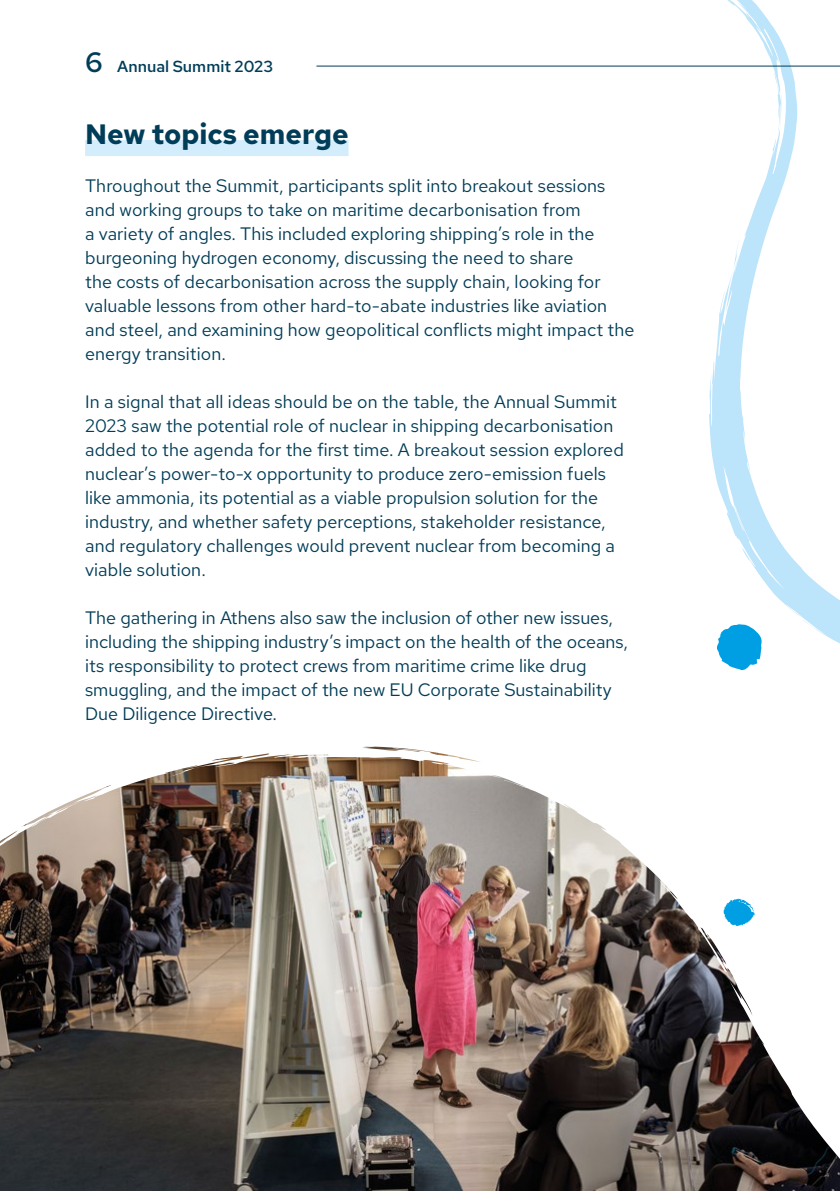
<style>
.page{position:relative;width:840px;height:1191px;background:#fff}
.page>*{position:absolute;margin:0;border:0;box-sizing:border-box;transform-origin:0 0}
.t1{font:700 28px "Red Hat Text";color:#003d58}
.t2{font:18px/24px "Red Hat Text";letter-spacing:.005em;color:#003d58}
.t3{font:500 16px "Red Hat Text";color:#003d58}
.s1{font-size:28px}
</style>
<div class="page">
<img style="left:0;top:746px;width:839px;height:445px">
<svg style="left:42px;top:815px;width:5px;height:3px"></svg>
<svg style="left:708px;top:0;width:131px;height:670px"></svg>
<svg style="left:779px;top:87px;width:2px;height:7px"></svg>
<svg style="left:723px;top:898px;width:31px;height:28px"></svg>
<hr style="left:316px;top:66px;width:523px;height:1px;background:#003d58">
<div style="left:85px;top:140px;width:263px;height:16px;background:#d4edfc"></div>
<p class="t3" style="left:85px;top:56px;width:189px"><span class="s1">6</span> Annual Summit 2023</p>
<h1 class="t1" style="left:85px;top:115px;width:265px">New topics emerge</h1>
<p class="t2" style="left:85px;top:173px;width:550px">Throughout the Summit, participants split into breakout sessions and working groups to take on maritime decarbonisation from<br>a variety of angles. This included exploring shipping’s role in the burgeoning hydrogen economy, discussing the need to share<br>the costs of decarbonisation across the supply chain, looking for valuable lessons from other hard-to-abate industries like aviation and steel, and examining how geopolitical conflicts might impact the energy transition.</p>
<p class="t2" style="left:85px;top:389px;width:540px">In a signal that all ideas should be on the table, the Annual Summit 2023 saw the potential role of nuclear in shipping decarbonisation added to the agenda for the first time. A breakout session explored nuclear’s power-to-x opportunity to produce zero-emission fuels like ammonia, its potential as a viable propulsion solution for the industry, and whether safety perceptions, stakeholder resistance, and regulatory challenges would prevent nuclear from becoming a viable solution.</p>
<p class="t2" style="left:85px;top:605px;width:544px">The gathering in Athens also saw the inclusion of other new issues, including the shipping industry’s impact on the health of the oceans, its responsibility to protect crews from maritime crime like drug smuggling, and the impact of the new EU Corporate Sustainability Due Diligence Directive.</p>
</div>
